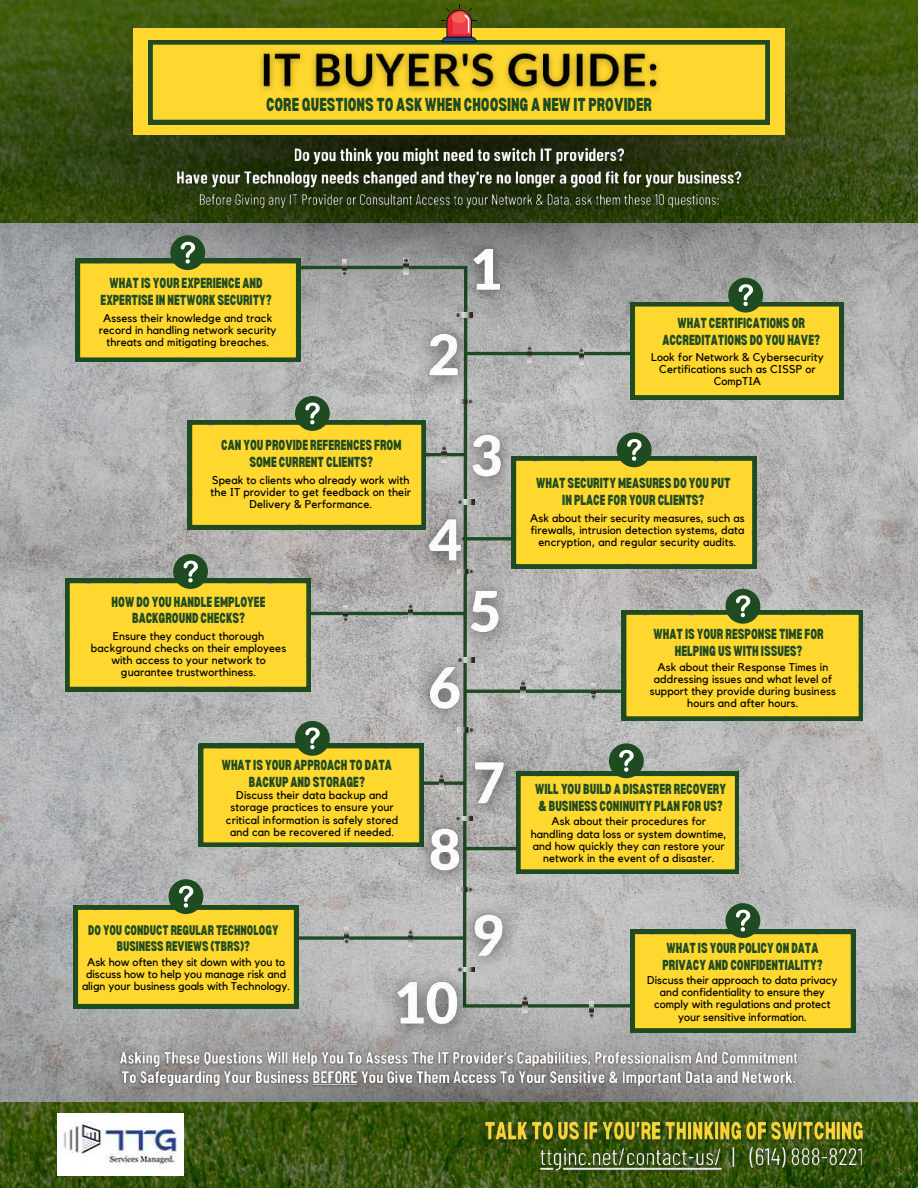
<style>
.page{position:relative;width:918px;height:1188px;background:#fff}
.page>*{position:absolute;margin:0;border:0;box-sizing:border-box;transform-origin:0 0}
.t1{font:900 condensed 18.3px "Bernoru";color:#1f4b23}
.t2{font:900 condensed 14.25px/16.8px "Bernoru";color:#1f4b23;text-align:center}
.t3{font:900 condensed 13.65px/16px "Bernoru";color:#1f4b23;text-align:center}
.t4{font:11.25px/12.1px "Kollektif";letter-spacing:.01em;color:#020301;text-align:center}
</style>
<div class="page">
<img style="left:0;top:354px;width:918px;height:618px">
<img style="left:0;top:0;width:918px;height:354px">
<img style="left:0;top:972px;width:918px;height:216px">
<hr style="left:278px;top:266px;width:188px;height:3px;background:#1f4b23">
<hr style="left:462px;top:537px;width:115px;height:3px;background:#1f4b23">
<hr style="left:464px;top:690px;width:198px;height:3px;background:#1f4b23">
<hr style="left:465px;top:847px;width:153px;height:3px;background:#1f4b23">
<svg style="left:298px;top:936px;width:150px;height:4px"></svg>
<svg style="left:483px;top:1004px;width:148px;height:4px"></svg>
<hr style="left:466px;top:352px;width:167px;height:3px;background:#1f4b23">
<hr style="left:372px;top:453px;width:93px;height:3px;background:#1f4b23">
<hr style="left:264px;top:612px;width:201px;height:3px;background:#1f4b23">
<svg style="left:424px;top:781px;width:24px;height:4px"></svg>
<img style="left:457px;top:402px;width:17px;height:2px">
<img style="left:404px;top:257px;width:4px;height:17px">
<img style="left:442px;top:446px;width:4px;height:17px">
<img style="left:408px;top:603px;width:5px;height:17px">
<img style="left:439px;top:773px;width:5px;height:17px">
<img style="left:408px;top:929px;width:5px;height:17px">
<img style="left:527px;top:345px;width:5px;height:17px">
<img style="left:521px;top:680px;width:4px;height:17px">
<img style="left:523px;top:995px;width:4px;height:17px">
<img style="left:342px;top:259px;width:5px;height:17px">
<img style="left:579px;top:348px;width:5px;height:17px">
<img style="left:343px;top:605px;width:5px;height:17px">
<img style="left:591px;top:683px;width:5px;height:16px">
<img style="left:344px;top:927px;width:5px;height:17px">
<img style="left:589px;top:1002px;width:5px;height:16px">
<div style="left:133px;top:29px;width:652px;height:106px;background:#fed72f"></div>
<svg style="left:148px;top:40px;width:621px;height:84px"></svg>
<div style="left:173px;top:554px;width:35px;height:35px;background:#1f4b23;border-radius:50%"></div>
<svg style="left:65px;top:561px;width:246px;height:130px;background:#d9c03b"></svg>
<div style="left:295px;top:396px;width:35px;height:35px;background:#1f4b23;border-radius:50%"></div>
<svg style="left:188px;top:403px;width:238px;height:126px;background:#dcc33e"></svg>
<div style="left:728px;top:278px;width:35px;height:35px;background:#1f4b23;border-radius:50%"></div>
<svg style="left:631px;top:284px;width:212px;height:116px;background:#d4be3e"></svg>
<div style="left:617px;top:432px;width:35px;height:35px;background:#1f4b23;border-radius:50%"></div>
<svg style="left:512px;top:439px;width:245px;height:130px;background:#dec43d"></svg>
<div style="left:725px;top:589px;width:35px;height:35px;background:#1f4b23;border-radius:50%"></div>
<svg style="left:622px;top:595px;width:241px;height:126px;background:#dbc23c"></svg>
<div style="left:295px;top:721px;width:35px;height:35px;background:#1f4b23;border-radius:50%"></div>
<svg style="left:199px;top:728px;width:225px;height:119px;background:#d9c13c"></svg>
<div style="left:609px;top:743px;width:35px;height:35px;background:#1f4b23;border-radius:50%"></div>
<svg style="left:516px;top:750px;width:223px;height:124px;background:#d8c141"></svg>
<div style="left:169px;top:879px;width:34px;height:35px;background:#1f4b23;border-radius:50%"></div>
<svg style="left:74px;top:886px;width:224px;height:122px;background:#d8c03f"></svg>
<div style="left:725px;top:903px;width:35px;height:35px;background:#1f4b23;border-radius:50%"></div>
<svg style="left:631px;top:910px;width:224px;height:123px;background:#d8c141"></svg>
<div style="left:170px;top:235px;width:35px;height:35px;background:#1f4b23;border-radius:50%"></div>
<svg style="left:76px;top:242px;width:224px;height:120px;background:#d4bd3a"></svg>
<svg style="left:441px;top:4px;width:36px;height:38px"></svg>
<img style="left:57px;top:1114px;width:126px;height:62px">
<img style="left:115px;top:1046px;width:689px;height:47px">
<img style="left:251px;top:43px;width:416px;height:58px">
<img style="left:477px;top:1114px;width:395px;height:34px">
<img style="left:533px;top:1139px;width:337px;height:40px">
<img style="left:171px;top:143px;width:577px;height:70px">
<img style="left:448px;top:889px;width:80px;height:94px">
<img style="left:405px;top:803px;width:80px;height:95px">
<img style="left:448px;top:738px;width:80px;height:92px">
<img style="left:403px;top:495px;width:83px;height:92px">
<img style="left:446px;top:409px;width:80px;height:95px">
<img style="left:404px;top:309px;width:80px;height:93px">
<img style="left:447px;top:224px;width:78px;height:93px">
<img style="left:444px;top:566px;width:79px;height:94px">
<img style="left:405px;top:643px;width:81px;height:94px">
<img style="left:370px;top:957px;width:113px;height:94px">
<h1 class="t1" style="left:266px;top:94px;width:387px">CORE QUESTIONS TO ASKWHEN CHOOSING A NEWIT PROVIDER</h1>
<p class="t2" style="left:101px;top:274px;width:173px">WHAT IS YOUR EXPERIENCE AND<br>EXPERTISE IN NETWORK SECURITY?</p>
<p class="t4" style="left:99px;top:312px;width:179px">Assess their knowledge and track record in handling network security threats and mitigating breaches.</p>
<p class="t2" style="left:221px;top:436px;width:182px">CAN YOU PROVIDE REFERENCES FROM<br>SOME CURRENT CLIENTS?</p>
<p class="t2" style="left:662px;top:314px;width:159px">WHAT CERTIFICATIONS OR<br>ACCREDITATIONS DO YOU HAVE?</p>
<p class="t4" style="left:651px;top:351px;width:174px">Look for Network &amp; Cybersecurity<br>Certifications such as CISSP or<br>CompTIA</p>
<p class="t4" style="left:211px;top:474px;width:202px">Speak to clients who already work with the IT provider to get feedback on their<br>Delivery &amp; Performance.</p>
<p class="t2" style="left:536px;top:474px;width:196px">WHAT SECURITY MEASURES DO YOU PUT<br>IN PLACE FOR YOUR CLIENTS?</p>
<p class="t2" style="left:112px;top:593px;width:155px">HOWDO YOU HANDLE EMPLOYEE<br>BACKGROUND CHECKS?</p>
<p class="t4" style="left:91px;top:630px;width:197px">Ensure they conduct thorough background checks on their employees with access to your network to guarantee trustworthiness.</p>
<p class="t2" style="left:222px;top:756px;width:172px">WHAT IS YOUR APPROACH TO DATA<br>BACKUP AND STORAGE?</p>
<p class="t4" style="left:226px;top:790px;width:174px">Discuss their data backup and storage practices to ensure your critical information is safely stored and can be recovered if needed.</p>
<p class="t3" style="left:88px;top:922px;width:192px">DO YOU CONDUCT REGULAR TECHNOLOGY<br>BUSINESS REVIEWS (TBRS)?</p>
<p class="t4" style="left:82px;top:956px;width:210px">Ask how often they sit down with you to discuss how to help you manage risk and align your business goals with Technology.</p>
<p class="t4" style="left:530px;top:512px;width:216px">Ask about their security measures, such as firewalls, intrusion detection systems, data encryption, and regular security audits.</p>
<p class="t2" style="left:654px;top:625px;width:172px">WHAT IS YOUR RESPONSE TIME FOR<br>HELPING USWITH ISSUES?</p>
<p class="t4" style="left:650px;top:661px;width:188px">Ask about their Response Times in addressing issues and what level of support they provide during business hours and after hours.</p>
<p class="t2" style="left:535px;top:780px;width:192px;text-align:left">WILL YOU BUILD A DISASTER RECOVERY &amp; BUSINESS CONINUITY PLAN FOR US?</p>
<p class="t4" style="left:531px;top:816px;width:198px">Ask about their procedures for handling data loss or system downtime, and how quickly they can restore your network in the event of a disaster.</p>
<p class="t2" style="left:662px;top:939px;width:162px;text-align:left">WHAT IS YOUR POLICY ON DATA<br>PRIVACY AND CONFIDENTIALITY?</p>
<p class="t4" style="left:647px;top:975px;width:192px">Discuss their approach to data privacy and confidentiality to ensure they comply with regulations and protect your sensitive information.</p>
</div>
